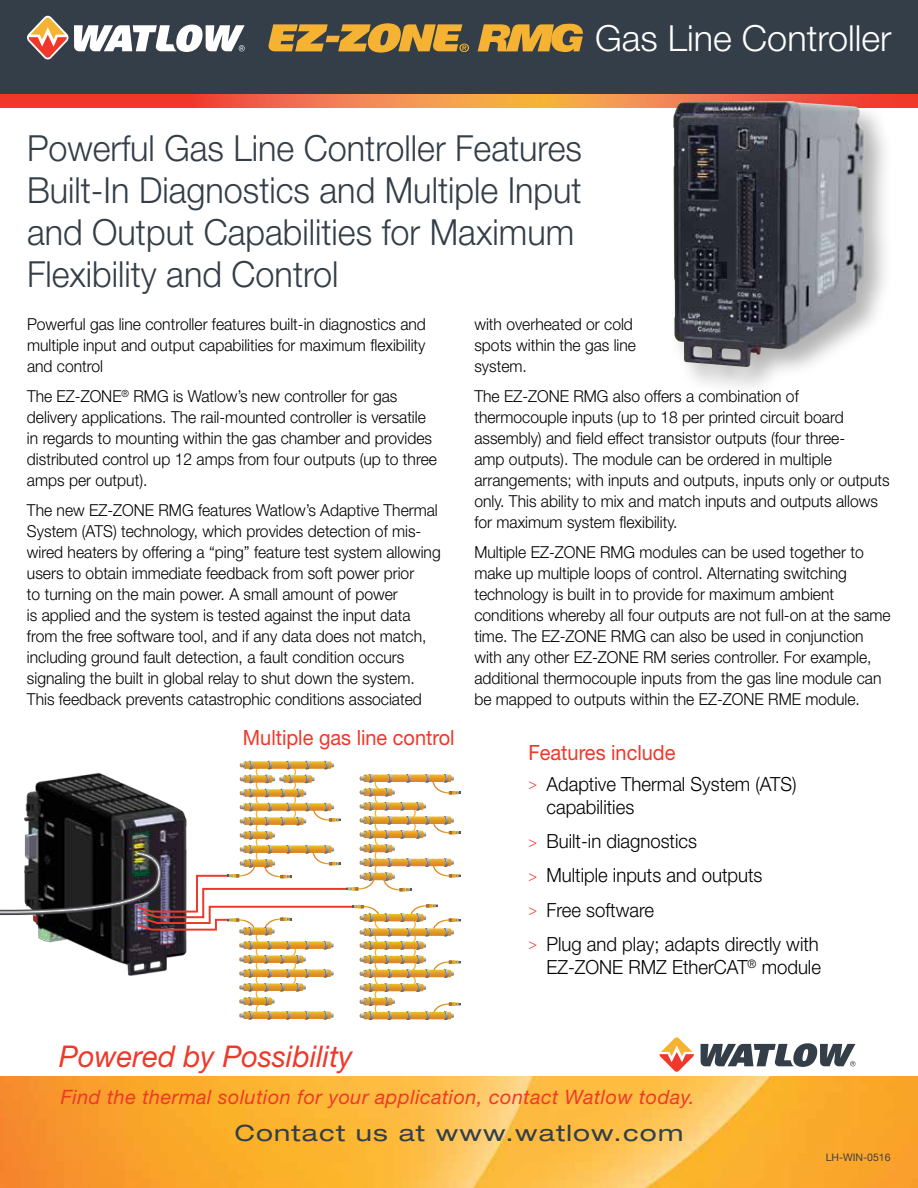
<style>
.page{position:relative;width:918px;height:1188px;background:#fff}
.page>*{position:absolute;margin:0;border:0;box-sizing:border-box;transform-origin:0 0}
.t1{font:300 36px/42px "Helvetica Neue LT Std";color:#333e48;scale:.95 1}
.t2{font:300 36px "Helvetica Neue LT Std";color:#fff}
.t3{font:italic 30px "Helvetica Neue LT Std";color:#ef3829}
.t4{font:expanded 22.5px "Helvetica Neue LT Std";letter-spacing:.05em;color:#333e48;scale:1.1 1}
.t5{font:21px "Helvetica Neue LT Std";color:#ef3829;scale:.95 1}
.t6{font:italic 19.8px "Helvetica Neue LT Std";letter-spacing:.025em;color:#ef3829}
.t7{font:300 19.5px/34.2px "Helvetica Neue LT Std";color:#000;scale:.95 1}
.t8{font:300 16.5px/21px "Helvetica Neue LT Std";color:#000;scale:.95 1}
.t9{font:10.5px "Helvetica Neue LT Std";color:#414042}
.s1{font-size:15px;color:#ef3829}
</style>
<div class="page">
<div style="left:0;top:0;width:918px;height:94px;background:#333e48"></div>
<svg style="left:0;top:94px;width:918px;height:14px;background:#f16f40"></svg>
<svg style="left:27px;top:16px;width:218px;height:44px"></svg>
<div style="left:668px;top:97px;width:226px;height:299px;background:#000;opacity:.3"></div>
<img style="left:673px;top:101px;width:192px;height:266px">
<img style="left:0;top:1077px;width:918px;height:111px">
<svg style="left:701px;top:1043px;width:154px;height:24px"></svg>
<svg style="left:659px;top:1037px;width:35px;height:35px"></svg>
<svg style="left:268px;top:23px;width:201px;height:30px"></svg>
<svg style="left:478px;top:24px;width:105px;height:28px"></svg>
<svg style="left:0;top:761px;width:461px;height:259px"></svg>
<h1 class="t2" style="left:595px;top:16px;width:298px">Gas Line Controller</h1>
<h1 class="t1" style="left:27px;top:126px;width:586px">Powerful Gas Line Controller Features Built-In Diagnostics and Multiple Input and Output Capabilities for Maximum Flexibility and Control</h1>
<p class="t8" style="left:27px;top:314px;width:421px;text-align:justify">Powerful gas line controller features built-in diagnostics and multiple input and output capabilities for maximum flexibility and control</p>
<p class="t8" style="left:27px;top:385px;width:433px">The EZ-ZONE<sup>®</sup> RMG is Watlow’s new controller for gas delivery applications. The rail-mounted controller is versatile in regards to mounting within the gas chamber and provides distributed control up 12 amps from four outputs (up to three amps per output).</p>
<p class="t8" style="left:27px;top:499px;width:437px">The new EZ-ZONE RMG features Watlow’s Adaptive Thermal System (ATS) technology, which provides detection of mis&shy;wired heaters by offering a “ping” feature test system allowing users to obtain immediate feedback from soft power prior<br>to turning on the main power. A small amount of power<br>is applied and the system is tested against the input data from the free software tool, and if any data does not match, including ground fault detection, a fault condition occurs signaling the built in global relay to shut down the system.<br>This feedback prevents catastrophic conditions associated</p>
<p class="t5" style="left:243px;top:725px;width:224px">Multiple gas line control</p>
<p class="t8" style="left:474px;top:314px;width:172px">with overheated or cold spots within the gas line system.</p>
<p class="t8" style="left:474px;top:385px;width:439px">The EZ-ZONE RMG also offers a combination of thermocouple inputs (up to 18 per printed circuit board assembly) and field effect transistor outputs (four three-<br>amp outputs). The module can be ordered in multiple arrangements; with inputs and outputs, inputs only or outputs only. This ability to mix and match inputs and outputs allows for maximum system flexibility.</p>
<p class="t8" style="left:474px;top:541px;width:440px">Multiple EZ-ZONE RMG modules can be used together to make up multiple loops of control. Alternating switching technology is built in to provide for maximum ambient conditions whereby all four outputs are not full-on at the same time. The EZ-ZONE RMG can also be used in conjunction with any other EZ-ZONE RM series controller. For example, additional thermocouple inputs from the gas line module can be mapped to outputs within the EZ-ZONE RME module.</p>
<p class="t5" style="left:528px;top:740px;width:156px">Features include</p>
<p class="t7" style="left:546px;top:771px;width:265px;line-height:23.4px;text-indent:-18px"><span class="s1">&gt;</span> Adaptive Thermal System (ATS) capabilities</p>
<p class="t7" style="left:528px;top:824px;width:307px"><span class="s1">&gt;</span> Built-in diagnostics<br><span class="s1">&gt;</span> Multiple inputs and outputs<br><span class="s1">&gt;</span> Free software<br><span class="s1">&gt;</span> Plug and play; adapts directly with</p>
<p class="t7" style="left:546px;top:950px;width:291px">EZ-ZONE RMZ EtherCAT<sup>®</sup> module</p>
<h2 class="t3" style="left:59px;top:1039px;width:295px">Powered by Possibility</h2>
<p class="t6" style="left:61px;top:1085px;width:635px">Find the thermal solution for your application, contact Watlow today.</p>
<h3 class="t4" style="left:235px;top:1119px;width:409px">Contact us at www.watlow.com</h3>
<p class="t9" style="left:826px;top:1151px;width:66px">LH-WIN-0516</p>
</div>
